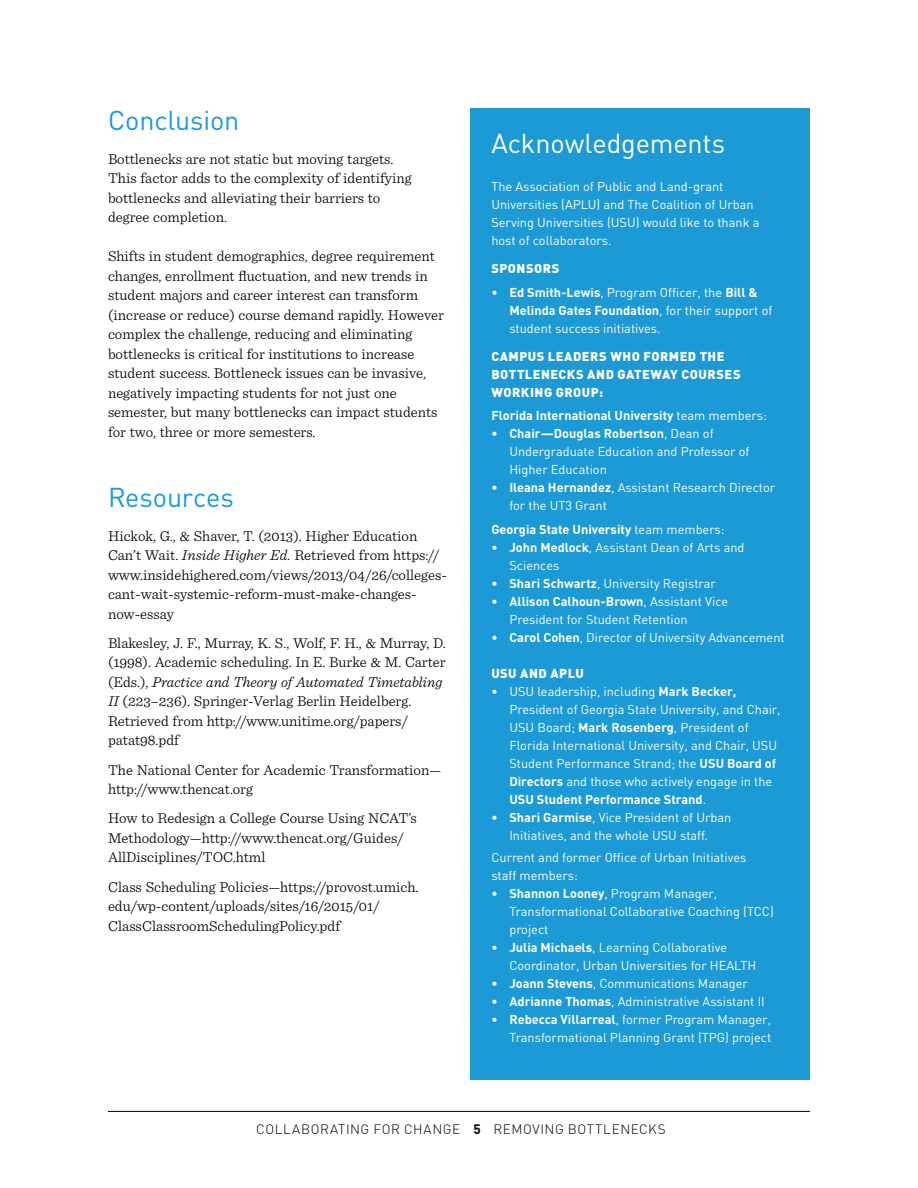
<style>
.page{position:relative;width:918px;height:1188px;background:#fff}
.page>*{position:absolute;margin:0;border:0;box-sizing:border-box;transform-origin:0 0}
.t1{font:27px "DIN";letter-spacing:-.005em;color:#1c9ad6}
.t2{font:27px "DIN";letter-spacing:-.005em;color:#fff}
.t3{font:300 15px/19.5px "Sentinel";color:#000}
.t4{font:300 13.5px "DIN";letter-spacing:.04em;color:#000}
.t5{font:12.75px/18px "DIN";color:#fff}
.t6{font:900 12.75px/18px "DIN";letter-spacing:.04em;color:#fff}
.t7{font:700 12.75px "DIN";color:#fff}
.s1{font-style:italic}
.s2{font-weight:700}
.s3{font-weight:400}
</style>
<div class="page">
<hr style="left:108px;top:1111px;width:702px;height:1px;background:#000">
<div style="left:470px;top:108px;width:340px;height:972px;background:#1c9ad6"></div>
<h1 class="t1" style="left:108px;top:103px;width:133px">Conclusion</h1>
<p class="t3" style="left:108px;top:148px;width:305px">Bottlenecks are not static but moving targets.<br>This factor adds to the complexity of identifying bottlenecks and alleviating their barriers to degree completion.</p>
<p class="t3" style="left:108px;top:245px;width:338px">Shifts in student demographics, degree requirement changes, enrollment fluctuation, and new trends in student majors and career interest can transform (increase or reduce) course demand rapidly. However complex the challenge, reducing and eliminating bottlenecks is critical for institutions to increase student success. Bottleneck issues can be invasive, negatively impacting students for not just one semester, but many bottlenecks can impact students for two, three or more semesters.</p>
<h1 class="t1" style="left:108px;top:480px;width:127px">Resources</h1>
<p class="t3" style="left:108px;top:525px;width:340px">Hickok, G., &amp; Shaver, T. (2013). Higher Education Can’t Wait. <span class="s1">Inside Higher Ed.</span> Retrieved from https:// www.insidehighered.com/views/2013/04/26/colleges&shy;cant-wait-systemic-reform-must-make-changes&shy;now-essay</p>
<p class="t3" style="left:108px;top:632px;width:339px">Blakesley, J. F., Murray, K. S., Wolf, F. H., &amp; Murray, D. (1998). Academic scheduling. In E. Burke &amp; M. Carter (Eds.), <span class="s1">Practice and Theory of Automated Timetabling II</span> (223–236). Springer-Verlag Berlin Heidelberg.<br>Retrieved from http://www.unitime.org/papers/ patat98.pdf</p>
<p class="t3" style="left:108px;top:759px;width:335px">The National Center for Academic Transformation— http://www.thencat.org</p>
<p class="t3" style="left:108px;top:807px;width:311px">How to Redesign a College Course Using NCAT’s<br>Methodology—http://www.thencat.org/Guides/<br>AllDisciplines/TOC.html</p>
<p class="t3" style="left:108px;top:876px;width:312px">Class Scheduling Policies—https://provost.umich. edu/wp-content/uploads/sites/16/2015/01/<br>ClassClassroomSchedulingPolicy.pdf</p>
<h1 class="t2" style="left:491px;top:127px;width:235px">Acknowledgements</h1>
<p class="t5" style="left:491px;top:177px;width:270px">The Association of Public and Land-grant Universities (APLU) and The Coalition of Urban Serving Universities (USU) would like to thank a host of collaborators.</p>
<p class="t6" style="left:491px;top:259px;width:70px">SPONSORS</p>
<p class="t5" style="left:509px;top:283px;width:265px;text-indent:-18px"><span class="s2">• Ed Smith-Lewis</span>, Program Officer, the <span class="s2">Bill &amp;<br>Melinda Gates Foundation</span>, for their support of student success initiatives.</p>
<p class="t6" style="left:491px;top:347px;width:251px">CAMPUS LEADERS WHO FORMED THE<br>BOTTLENECKS AND GATEWAY COURSES<br>WORKING GROUP:</p>
<p class="t7" style="left:491px;top:407px;width:277px">Florida I nternational University <span class="s3">team members:</span></p>
<p class="t5" style="left:509px;top:425px;width:242px;text-indent:-18px"><span class="s2">• Chair—Douglas Robertson</span>, Dean of<br>Undergraduate Education and Professor of<br>Higher Education</p>
<p class="t5" style="left:509px;top:479px;width:267px;text-indent:-18px"><span class="s2">• I leana Hernandez</span>, Assistant Research Director for the UT3 Grant</p>
<p class="t7" style="left:491px;top:521px;width:235px">Georgia State University <span class="s3">team members:</span></p>
<p class="t5" style="left:509px;top:538px;width:237px;text-indent:-18px"><span class="s2">• John Medlock</span>, Assistant Dean of Arts and<br>Sciences</p>
<p class="t5" style="left:491px;top:574px;width:226px"><span class="s2">• Shari Schwartz</span>, University Registrar</p>
<p class="t5" style="left:509px;top:592px;width:220px;text-indent:-18px"><span class="s2">• Allison Calhoun-Brown</span>, Assistant Vice<br>President for Student Retention</p>
<p class="t5" style="left:491px;top:628px;width:295px"><span class="s2">• Carol Cohen</span>, Director of University Advancement</p>
<p class="t6" style="left:491px;top:663px;width:94px">USU AND APLU</p>
<p class="t5" style="left:509px;top:682px;width:273px;text-indent:-18px"><span class="s2">•</span> USU leadership, including <span class="s2">Mark Becker, </span>President of Georgia State University, and Chair, USU Board; <span class="s2">Mark Rosenberg</span>, President of Florida International University, and Chair, USU Student Performance Strand; the <span class="s2">USU Board of Directors</span> and those who actively engage in the <span class="s2">USU Student Performance Strand</span>.</p>
<p class="t5" style="left:491px;top:808px;width:241px;text-align:center"><span class="s2">• Shari Garmise</span>, Vice President of Urban<br>Initiatives, and the whole USU staff.</p>
<p class="t5" style="left:491px;top:848px;width:257px">Current and former Office of Urban Initiatives staff members:</p>
<p class="t5" style="left:509px;top:884px;width:266px;text-indent:-18px"><span class="s2">• Shannon Looney</span>, Program Manager,<br>Transformational Collaborative Coaching (TCC) project</p>
<p class="t5" style="left:509px;top:938px;width:248px;text-indent:-18px"><span class="s2">• Julia Michaels</span>, Learning Collaborative<br>Coordinator, Urban Universities for HEALTH</p>
<p class="t5" style="left:491px;top:974px;width:258px"><span class="s2">• Joann Stevens</span>, Communications Manager</p>
<p class="t5" style="left:491px;top:992px;width:275px"><span class="s2">• Adrianne Thomas</span>, Administrative Assistant II</p>
<p class="t5" style="left:491px;top:1010px;width:281px;text-align:right"><span class="s2">• Rebecca Villarreal</span>, former Program Manager,<br>Transformational Planning Grant (TPG) project</p>
<p class="t4" style="left:256px;top:1121px;width:411px">COLLABORATING FOR CHANGE <span class="s2">5</span> REMOVING BOTTLENECKS</p>
</div>
